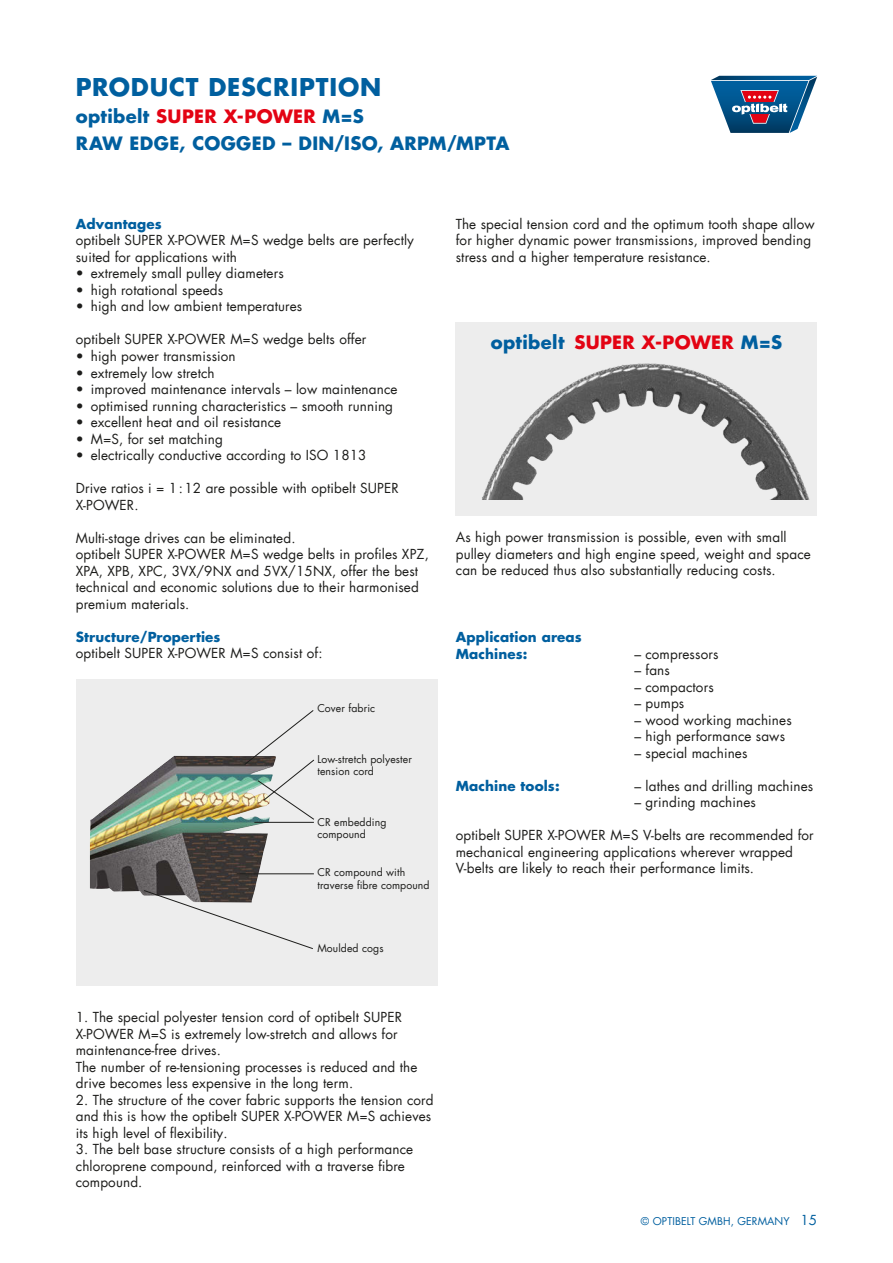
<style>
.page{position:relative;width:893px;height:1263px;background:#fff}
.page>*{position:absolute;margin:0;border:0;box-sizing:border-box;transform-origin:0 0}
.t1{font:700 24px "Futura Com";letter-spacing:.03em;color:#005f9f}
.t2{font:700 18px/27px "Futura Com";letter-spacing:.02em;color:#005f9f}
.t3{font:700 18px "Futura Com";letter-spacing:.02em;color:#e30313}
.t4{font:13.5px/16.5px "Futura Com";letter-spacing:.01em;color:#1d1d1b}
.t5{font:700 13.5px/16.5px "Futura Com";letter-spacing:.01em;color:#005f9f}
.t6{font:10.5px/12.6px "Futura Com";letter-spacing:.01em;color:#1d1d1b}
.t7{font:10.5px "Futura Com";letter-spacing:.01em;color:#005f9f}
.s1{color:#e30313}
.s2{color:#005f9f}
.s3{font-size:13.5px}
</style>
<div class="page">
<svg style="left:711px;top:76px;width:106px;height:57px"></svg>
<div style="left:76px;top:679px;width:361px;height:306px;background:#ededed"></div>
<img style="left:90px;top:755px;width:186px;height:140px">
<div style="left:456px;top:322px;width:361px;height:193px;background:#ededed"></div>
<svg style="left:143px;top:889px;width:170px;height:60px"></svg>
<hr style="left:254px;top:822px;width:60px;height:1px;background:#1d1d1b">
<hr style="left:237px;top:873px;width:77px;height:1px;background:#1d1d1b">
<svg style="left:244px;top:710px;width:71px;height:110px"></svg>
<img style="left:482px;top:363px;width:328px;height:137px">
<h1 class="t1" style="left:76px;top:68px;width:307px">PRODUCT DESCRIPTION</h1>
<h2 class="t2" style="left:76px;top:102px;width:435px">optibelt <span class="s1">SUPER X-POWER</span> M=S<br>RAW EDGE, COGGED – DIN/ISO, ARPM/MPTA</h2>
<p class="t5" style="left:76px;top:215px;width:87px">Advantages</p>
<p class="t4" style="left:76px;top:232px;width:340px">optibelt SUPER X-POWER M=S wedge belts are perfectly suited for applications with</p>
<p class="t4" style="left:76px;top:265px;width:209px">• extremely small pulley diameters</p>
<p class="t4" style="left:76px;top:281px;width:149px">• high rotational speeds</p>
<p class="t4" style="left:76px;top:298px;width:228px">• high and low ambient temperatures</p>
<p class="t4" style="left:76px;top:331px;width:292px">optibelt SUPER X-POWER M=S wedge belts offer</p>
<p class="t4" style="left:76px;top:348px;width:161px">• high power transmission</p>
<p class="t4" style="left:76px;top:364px;width:140px">• extremely low stretch</p>
<p class="t4" style="left:76px;top:381px;width:323px">• improved maintenance intervals – low maintenance</p>
<p class="t4" style="left:76px;top:397px;width:319px">• optimised running characteristics – smooth running</p>
<p class="t4" style="left:76px;top:414px;width:207px">• excellent heat and oil resistance</p>
<p class="t4" style="left:76px;top:430px;width:149px">• M=S, for set matching</p>
<p class="t4" style="left:76px;top:447px;width:292px">• electrically conductive according to ISO 1813</p>
<p class="t4" style="left:76px;top:480px;width:324px">Drive ratios i = 1:12 are possible with optibelt SUPER<br>X-POWER.</p>
<p class="t4" style="left:76px;top:529px;width:355px">Multi-stage drives can be eliminated.<br>optibelt SUPER X-POWER M=S wedge belts in profiles XPZ, XPA, XPB, XPC, 3VX/9NX and 5VX/15NX, offer the best technical and economic solutions due to their harmonised premium materials.</p>
<p class="t5" style="left:76px;top:628px;width:146px">Structure/Properties</p>
<p class="t4" style="left:76px;top:645px;width:248px">optibelt SUPER X-POWER M=S consist of:</p>
<p class="t6" style="left:317px;top:702px;width:59px">Cover fabric</p>
<p class="t6" style="left:317px;top:752px;width:96px">Low-stretch polyester tension cord</p>
<p class="t6" style="left:317px;top:815px;width:71px">CR embedding compound</p>
<p class="t6" style="left:317px;top:866px;width:114px">CR compound with traverse fibre compound</p>
<p class="t6" style="left:317px;top:941px;width:68px">Moulded cogs</p>
<p class="t4" style="left:76px;top:1009px;width:343px">1. The special polyester tension cord of optibelt SUPER X-POWER M=S is extremely low-stretch and allows for maintenance-free drives.<br>The number of re-tensioning processes is reduced and the drive becomes less expensive in the long term.</p>
<p class="t4" style="left:76px;top:1091px;width:359px">2. The structure of the cover fabric supports the tension cord and this is how the optibelt SUPER X-POWER M=S achieves its high level of flexibility.</p>
<p class="t4" style="left:76px;top:1141px;width:339px">3. The belt base structure consists of a high performance chloroprene compound, reinforced with a traverse fibre compound.</p>
<p class="t4" style="left:456px;top:215px;width:360px">The special tension cord and the optimum tooth shape allow for higher dynamic power transmissions, improved bending stress and a higher temperature resistance.</p>
<h2 class="t3" style="left:491px;top:328px;width:293px"><span class="s2">optibelt</span> SUPER X-POWER <span class="s2">M=S</span></h2>
<p class="t4" style="left:456px;top:529px;width:356px">As high power transmission is possible, even with small pulley diameters and high engine speed, weight and space can be reduced thus also substantially reducing costs.</p>
<p class="t5" style="left:456px;top:628px;width:128px">Application areas<br>Machines:</p>
<p class="t4" style="left:634px;top:645px;width:86px">– compressors</p>
<p class="t4" style="left:634px;top:662px;width:37px">– fans</p>
<p class="t4" style="left:634px;top:678px;width:81px">– compactors</p>
<p class="t4" style="left:634px;top:695px;width:51px">– pumps</p>
<p class="t4" style="left:634px;top:711px;width:159px">– wood working machines</p>
<p class="t4" style="left:634px;top:728px;width:152px">– high performance saws</p>
<p class="t4" style="left:634px;top:744px;width:115px">– special machines</p>
<p class="t5" style="left:456px;top:777px;width:105px">Machine tools:</p>
<p class="t4" style="left:634px;top:777px;width:180px">– lathes and drilling machines</p>
<p class="t4" style="left:634px;top:794px;width:123px">– grinding machines</p>
<p class="t4" style="left:456px;top:827px;width:360px">optibelt SUPER X-POWER M=S V-belts are recommended for mechanical engineering applications wherever wrapped<br>V-belts are likely to reach their performance limits.</p>
<p class="t7" style="left:641px;top:1214px;width:178px">© OPTIBELT GMBH, GERMANY <span class="s3">15</span></p>
</div>
